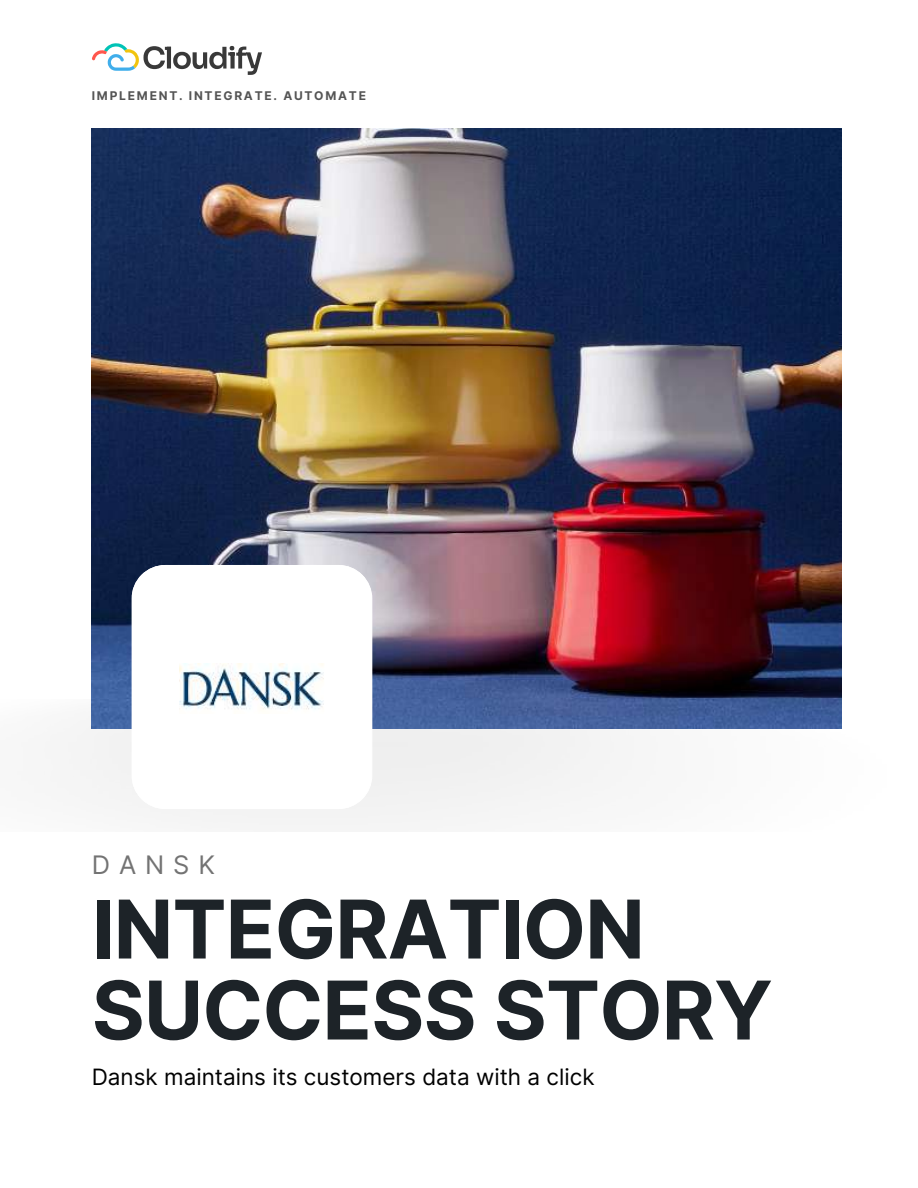
<style>
.page{position:relative;width:918px;height:1188px;background:#fff}
.page>*{position:absolute;margin:0;border:0;box-sizing:border-box;transform-origin:0 0}
.t1{font:700 81px/81px "Inter";letter-spacing:-.01em;color:#1d2328}
.t2{font:25.5px "Inter";letter-spacing:.35em;color:#737373}
.t3{font:22.5px "Inter";color:#000}
.t4{font:700 12px "Inter";letter-spacing:.145em;color:#545454}
</style>
<div class="page">
<div style="left:68px;top:700px;width:774px;height:125px;background:#f5f5f5"></div>
<svg style="left:92px;top:43px;width:170px;height:32px"></svg>
<img style="left:92px;top:129px;width:749px;height:600px">
<svg style="left:132px;top:565px;width:240px;height:244px"></svg>
<img style="left:179px;top:664px;width:145px;height:49px">
<p class="t4" style="left:92px;top:89px;width:276px">IMPLEMENT. INTEGRATE. AUTOMATE</p>
<p class="t2" style="left:92px;top:850px;width:125px">DANSK</p>
<h1 class="t1" style="left:92px;top:889px;width:683px">INTEGRATION<br>SUCCESS STORY</h1>
<p class="t3" style="left:92px;top:1064px;width:504px">Dansk maintains its customers data with a click</p>
</div>
